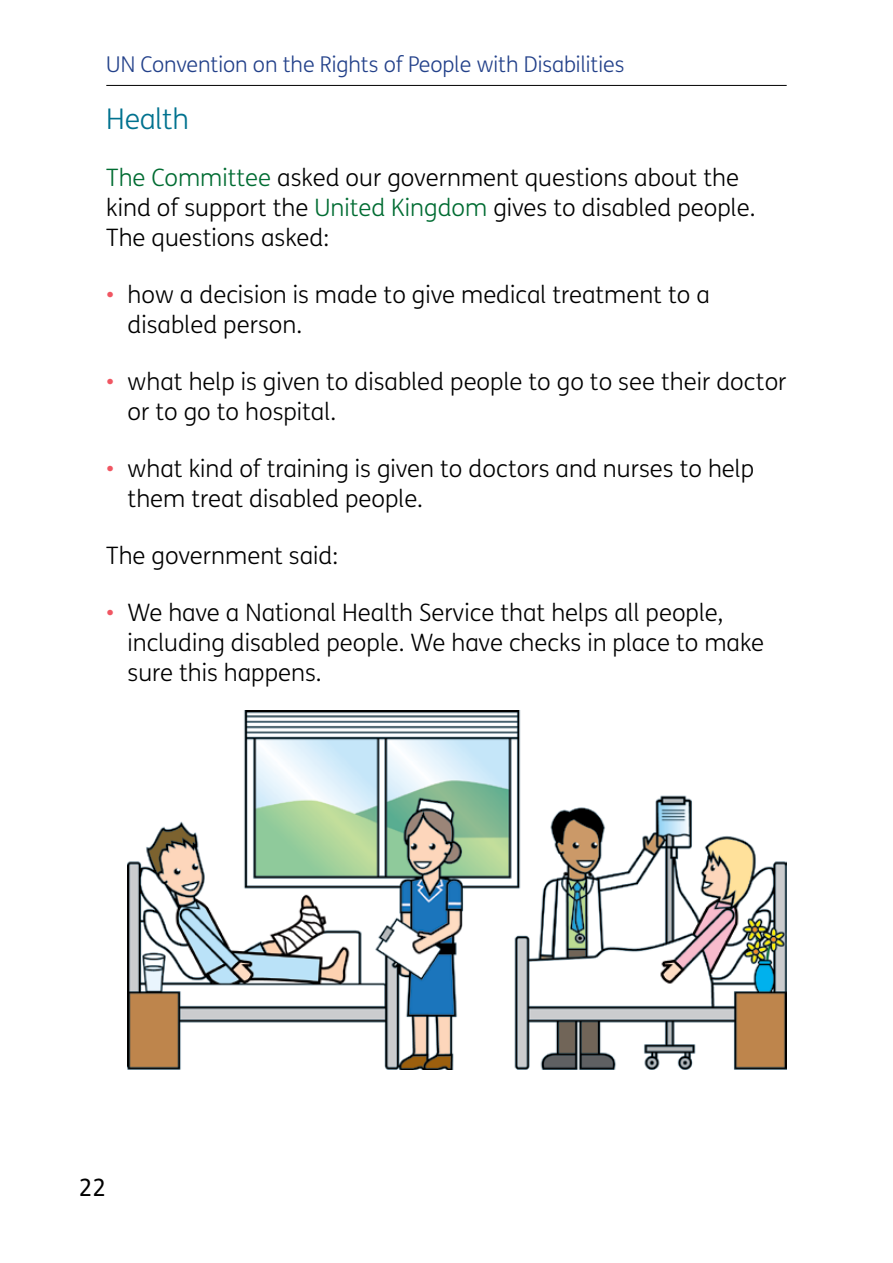
<style>
.page{position:relative;width:893px;height:1263px;background:#fff}
.page>*{position:absolute;margin:0;border:0;box-sizing:border-box;transform-origin:0 0}
.t1{font:300 28.5px "FS Me";letter-spacing:-.01em;color:#01728f}
.t2{font:300 24px/30px "FS Me";color:#000}
.t3{font:24px "FS Me";color:#000}
.t4{font:21.75px "FS Me Light 2";letter-spacing:-.005em;color:#23418a}
.s1{color:#006c32}
.s2{color:#f05662}
</style>
<div class="page">
<hr style="left:106px;top:85px;width:681px;height:1px;background:#000">
<img style="left:128px;top:710px;width:659px;height:359px">
<p class="t4" style="left:106px;top:49px;width:519px">UN Convention on the Rights of People with Disabilities</p>
<p class="t1" style="left:106px;top:99px;width:84px">Health</p>
<p class="t2" style="left:106px;top:162px;width:651px"><span class="s1">The Committee</span> asked our government questions about the kind of support the <span class="s1">United Kingdom</span> gives to disabled people.<br>The questions asked:</p>
<p class="t2" style="left:128px;top:279px;width:584px;text-indent:-21px"><span class="s2">•</span> how a decision is made to give medical treatment to a disabled person.</p>
<p class="t2" style="left:128px;top:366px;width:660px;text-indent:-21px"><span class="s2">•</span> what help is given to disabled people to go to see their doctor or to go to hospital.</p>
<p class="t2" style="left:128px;top:453px;width:628px;text-indent:-21px"><span class="s2">•</span> what kind of training is given to doctors and nurses to help them treat disabled people.</p>
<p class="t2" style="left:106px;top:540px;width:233px">The government said:</p>
<p class="t2" style="left:128px;top:597px;width:638px;text-indent:-21px"><span class="s2">•</span> We have a National Health Service that helps all people, including disabled people. We have checks in place to make sure this happens.</p>
<p class="t3" style="left:79px;top:1171px;width:29px">22</p>
</div>
